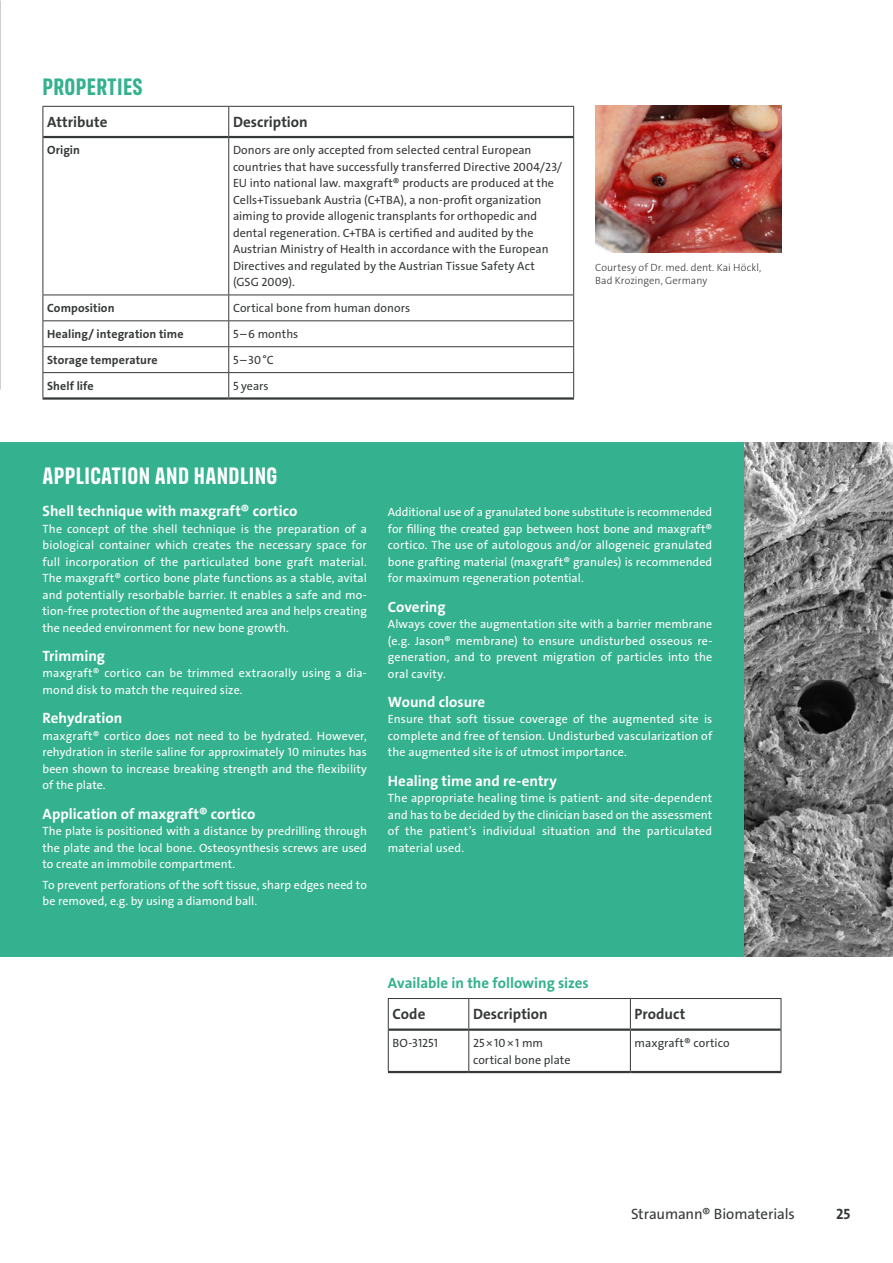
<style>
.page{position:relative;width:893px;height:1263px;background:#fff}
.page>*{position:absolute;margin:0;border:0;box-sizing:border-box;transform-origin:0 0}
.t1{font:700 24px "FS Industrie Cd";letter-spacing:.015em;color:#fff}
.t2{font:700 24px "FS Industrie Cd";letter-spacing:.015em;color:#34b18e}
.t3{font:15px "The Sans LP7 Bld";color:#fff}
.t4{font:15px "The Sans LP7 Bld";color:#36393a}
.t5{font:15px "The Sans LP7 Bld";letter-spacing:-.005em;color:#34b18e}
.t6{font:15px "The Sans LP5 Plain";letter-spacing:-.01em;color:#36393a}
.t7{font:12px/16.5px "The Sans LP5 Plain";letter-spacing:.005em;color:#fff;text-align:justify}
.t8{font:12px/16.5px "The Sans LP5 Plain";letter-spacing:.005em;color:#36393a}
.t9{font:12px "The Sans LP7 Bld";letter-spacing:.01em;color:#36393a}
.t10{font:10.5px/13.5px "The Sans LP3 Lig";letter-spacing:.005em;color:#36393a}
</style>
<div class="page">
<div style="left:0;top:442px;width:893px;height:515px;background:#34b18e"></div>
<img style="left:595px;top:106px;width:186px;height:147px">
<img style="left:744px;top:442px;width:149px;height:515px">
<img style="left:0;top:169px;width:1px;height:191px">
<hr style="left:43px;top:106px;width:186px;height:1px;background:#36393a">
<hr style="left:43px;top:107px;width:1px;height:30px;background:#36393a">
<hr style="left:229px;top:106px;width:345px;height:1px;background:#36393a">
<svg style="left:228px;top:107px;width:1px;height:29px"></svg>
<hr style="left:573px;top:107px;width:1px;height:30px;background:#36393a">
<hr style="left:43px;top:137px;width:1px;height:158px;background:#36393a">
<hr style="left:228px;top:138px;width:1px;height:157px;background:#36393a">
<hr style="left:573px;top:137px;width:1px;height:158px;background:#36393a">
<hr style="left:43px;top:295px;width:186px;height:1px;background:#36393a">
<hr style="left:229px;top:295px;width:345px;height:1px;background:#36393a">
<hr style="left:43px;top:320px;width:186px;height:1px;background:#36393a">
<hr style="left:229px;top:320px;width:345px;height:1px;background:#36393a">
<hr style="left:43px;top:346px;width:186px;height:1px;background:#36393a">
<hr style="left:229px;top:346px;width:345px;height:1px;background:#36393a">
<hr style="left:43px;top:372px;width:186px;height:1px;background:#36393a">
<svg style="left:43px;top:295px;width:1px;height:102px"></svg>
<hr style="left:229px;top:372px;width:345px;height:1px;background:#36393a">
<svg style="left:228px;top:295px;width:1px;height:102px"></svg>
<svg style="left:573px;top:295px;width:1px;height:102px"></svg>
<hr style="left:43px;top:136px;width:186px;height:2px;background:#36393a">
<hr style="left:229px;top:136px;width:344px;height:2px;background:#36393a">
<hr style="left:43px;top:397px;width:186px;height:3px;background:#36393a">
<hr style="left:229px;top:397px;width:345px;height:3px;background:#36393a">
<svg style="left:468px;top:999px;width:1px;height:29px"></svg>
<svg style="left:630px;top:999px;width:1px;height:29px"></svg>
<hr style="left:468px;top:1031px;width:1px;height:40px;background:#36393a">
<hr style="left:630px;top:1031px;width:1px;height:40px;background:#36393a">
<hr style="left:388px;top:1030px;width:1px;height:41px;background:#36393a">
<hr style="left:781px;top:1030px;width:1px;height:41px;background:#36393a">
<hr style="left:388px;top:1071px;width:81px;height:2px;background:#36393a">
<hr style="left:469px;top:1071px;width:161px;height:2px;background:#36393a">
<hr style="left:630px;top:1071px;width:151px;height:2px;background:#36393a">
<hr style="left:388px;top:998px;width:81px;height:1px;background:#36393a">
<hr style="left:388px;top:999px;width:1px;height:31px;background:#36393a">
<hr style="left:469px;top:998px;width:161px;height:1px;background:#36393a">
<hr style="left:630px;top:998px;width:151px;height:1px;background:#36393a">
<hr style="left:781px;top:999px;width:1px;height:31px;background:#36393a">
<hr style="left:389px;top:1028px;width:80px;height:3px;background:#36393a">
<hr style="left:469px;top:1028px;width:161px;height:3px;background:#36393a">
<hr style="left:630px;top:1028px;width:151px;height:3px;background:#36393a">
<h1 class="t2" style="left:43px;top:72px;width:102px">PROPERTIES</h1>
<p class="t4" style="left:47px;top:112px;width:62px">Attribute</p>
<p class="t4" style="left:233px;top:112px;width:76px">Description</p>
<p class="t9" style="left:47px;top:143px;width:34px">Origin</p>
<p class="t8" style="left:233px;top:142px;width:331px">Donors are only accepted from selected central European countries that have successfully transferred Directive 2004/23/ EU into national law. maxgraft® products are produced at the Cells+Tissuebank Austria (C+TBA), a non-profit organization aiming to provide allogenic transplants for orthopedic and dental regeneration. C+TBA is certified and audited by the Austrian Ministry of Health in accordance with the European Directives and regulated by the Austrian Tissue Safety Act (GSG 2009).</p>
<p class="t9" style="left:47px;top:301px;width:69px">Composition</p>
<p class="t8" style="left:233px;top:300px;width:179px">Cortical bone from human donors</p>
<p class="t9" style="left:47px;top:326px;width:138px">Healing/ integration time</p>
<p class="t8" style="left:233px;top:326px;width:67px">5–6 months</p>
<p class="t9" style="left:47px;top:352px;width:112px">Storage temperature</p>
<p class="t8" style="left:233px;top:352px;width:42px">5–30°C</p>
<p class="t9" style="left:47px;top:378px;width:48px">Shelf life</p>
<p class="t8" style="left:233px;top:378px;width:37px">5 years</p>
<h1 class="t1" style="left:43px;top:460px;width:236px">APPLICATION AND HANDLING</h1>
<p class="t10" style="left:595px;top:261px;width:168px">Courtesy of Dr. med. dent. Kai Höckl,<br>Bad Krozingen, Germany</p>
<p class="t3" style="left:43px;top:501px;width:256px">Shell technique with maxgraft® cortico</p>
<p class="t7" style="left:43px;top:520px;width:326px">The concept of the shell technique is the preparation of a biological container which creates the necessary space for full incorporation of the particulated bone graft material.<br>The maxgraft® cortico bone plate functions as a stable, avital and potentially resorbable barrier. It enables a safe and mo&shy;tion-free protection of the augmented area and helps creating the needed environment for new bone growth.</p>
<p class="t3" style="left:43px;top:646px;width:64px">Trimming</p>
<p class="t7" style="left:43px;top:665px;width:326px">maxgraft® cortico can be trimmed extraorally using a dia&shy;mond disk to match the required size.</p>
<p class="t3" style="left:43px;top:708px;width:81px">Rehydration</p>
<p class="t7" style="left:43px;top:727px;width:326px">maxgraft® cortico does not need to be hydrated. However, rehydration in sterile saline for approximately 10 minutes has been shown to increase breaking strength and the flexibility of the plate.</p>
<p class="t3" style="left:43px;top:804px;width:215px">Application of maxgraft® cortico</p>
<p class="t7" style="left:43px;top:823px;width:326px">The plate is positioned with a distance by predrilling through the plate and the local bone. Osteosynthesis screws are used to create an immobile compartment.</p>
<p class="t7" style="left:43px;top:876px;width:326px">To prevent perforations of the soft tissue, sharp edges need to be removed, e.g. by using a diamond ball.</p>
<p class="t7" style="left:388px;top:504px;width:326px">Additional use of a granulated bone substitute is recommended for filling the created gap between host bone and maxgraft® cortico. The use of autologous and/or allogeneic granulated bone grafting material (maxgraft® granules) is recommended for maximum regeneration potential.</p>
<p class="t3" style="left:388px;top:597px;width:59px">Covering</p>
<p class="t7" style="left:388px;top:616px;width:326px">Always cover the augmentation site with a barrier membrane (e.g. Jason® membrane) to ensure undisturbed osseous re&shy;generation, and to prevent migration of particles into the oral cavity.</p>
<p class="t3" style="left:388px;top:692px;width:99px">Wound closure</p>
<p class="t7" style="left:388px;top:711px;width:326px">Ensure that soft tissue coverage of the augmented site is complete and free of tension. Undisturbed vascularization of the augmented site is of utmost importance.</p>
<p class="t3" style="left:388px;top:771px;width:171px">Healing time and re-entry</p>
<p class="t7" style="left:388px;top:790px;width:326px">The appropriate healing time is patient- and site-dependent and has to be decided by the clinician based on the assessment of the patient’s individual situation and the particulated material used.</p>
<p class="t5" style="left:388px;top:973px;width:202px">Available in the following sizes</p>
<p class="t4" style="left:393px;top:1004px;width:34px">Code</p>
<p class="t4" style="left:473px;top:1004px;width:76px">Description</p>
<p class="t4" style="left:635px;top:1004px;width:52px">Product</p>
<p class="t8" style="left:393px;top:1035px;width:47px">BO-31251</p>
<p class="t8" style="left:473px;top:1035px;width:99px">25×10×1 mm cortical bone plate</p>
<p class="t8" style="left:635px;top:1035px;width:96px">maxgraft® cortico</p>
<p class="t6" style="left:631px;top:1204px;width:165px">Straumann® Biomaterials</p>
<p class="t4" style="left:836px;top:1204px;width:16px">25</p>
</div>
